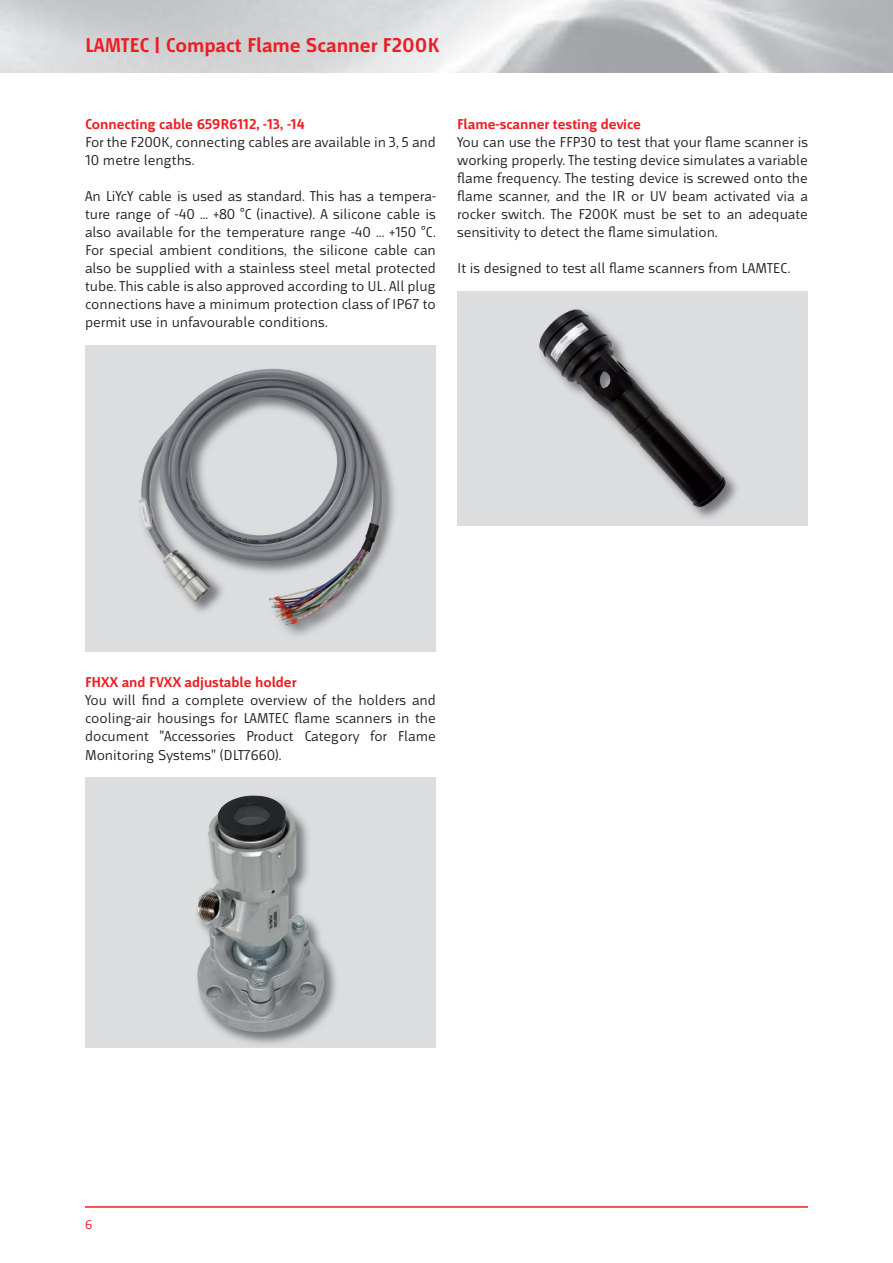
<style>
.page{position:relative;width:893px;height:1263px;background:#fff}
.page>*{position:absolute;margin:0;border:0;box-sizing:border-box;transform-origin:0 0}
.t1{font:700 21px "Mr Jones";color:#ee1d23}
.t2{font:15px/18px "Mr Jones";color:#231f20;text-align:justify}
.t3{font:700 15px "Mr Jones";color:#ee1d23}
.t4{font:13.5px "Mr Jones";color:#ee1d23}
</style>
<div class="page">
<hr style="left:85px;top:1206px;width:723px;height:2px;background:#ee1d23">
<div style="left:85px;top:345px;width:351px;height:306px;background:#dcdddf"></div>
<img style="left:189px;top:368px;width:205px;height:268px">
<img style="left:138px;top:369px;width:236px;height:233px">
<div style="left:85px;top:777px;width:351px;height:270px;background:#dcdddf"></div>
<img style="left:227px;top:950px;width:109px;height:94px">
<img style="left:197px;top:795px;width:128px;height:239px">
<div style="left:457px;top:291px;width:351px;height:234px;background:#dcdddf"></div>
<img style="left:691px;top:471px;width:46px;height:47px">
<img style="left:539px;top:309px;width:186px;height:198px">
<h1 class="t1" style="left:85px;top:33px;width:355px">LAMTEC | Compact Flame Scanner F200K</h1>
<p class="t3" style="left:85px;top:116px;width:221px">Connecting cable 659R6112, -13, -14</p>
<p class="t2" style="left:85px;top:134px;width:352px">For the F200K, connecting cables are available in 3, 5 and<br>10 metre lengths.</p>
<p class="t2" style="left:85px;top:188px;width:352px">An LiYcY cable is used as standard. This has a tempera&shy;ture range of -40 ... +80 °C (inactive). A silicone cable is also available for the temperature range -40 ... +150 °C.<br>For special ambient conditions, the silicone cable can also be supplied with a stainless steel metal protected tube. This cable is also approved according to UL. All plug connections have a minimum protection class of IP67 to permit use in unfavourable conditions.</p>
<p class="t3" style="left:457px;top:116px;width:185px">Flame-scanner testing device</p>
<p class="t2" style="left:457px;top:134px;width:352px">You can use the FFP30 to test that your flame scanner is working properly. The testing device simulates a variable flame frequency. The testing device is screwed onto the flame scanner, and the IR or UV beam activated via a rocker switch. The F200K must be set to an adequate sensitivity to detect the flame simulation.</p>
<p class="t2" style="left:457px;top:260px;width:335px">It is designed to test all flame scanners from LAMTEC.</p>
<p class="t3" style="left:85px;top:674px;width:213px">FHXX and FVXX adjustable holder</p>
<p class="t2" style="left:85px;top:692px;width:352px">You will find a complete overview of the holders and cooling-air housings for LAMTEC flame scanners in the document "Accessories Product Category for Flame Monitoring Systems" (DLT7660).</p>
<p class="t4" style="left:85px;top:1217px;width:9px">6</p>
</div>
